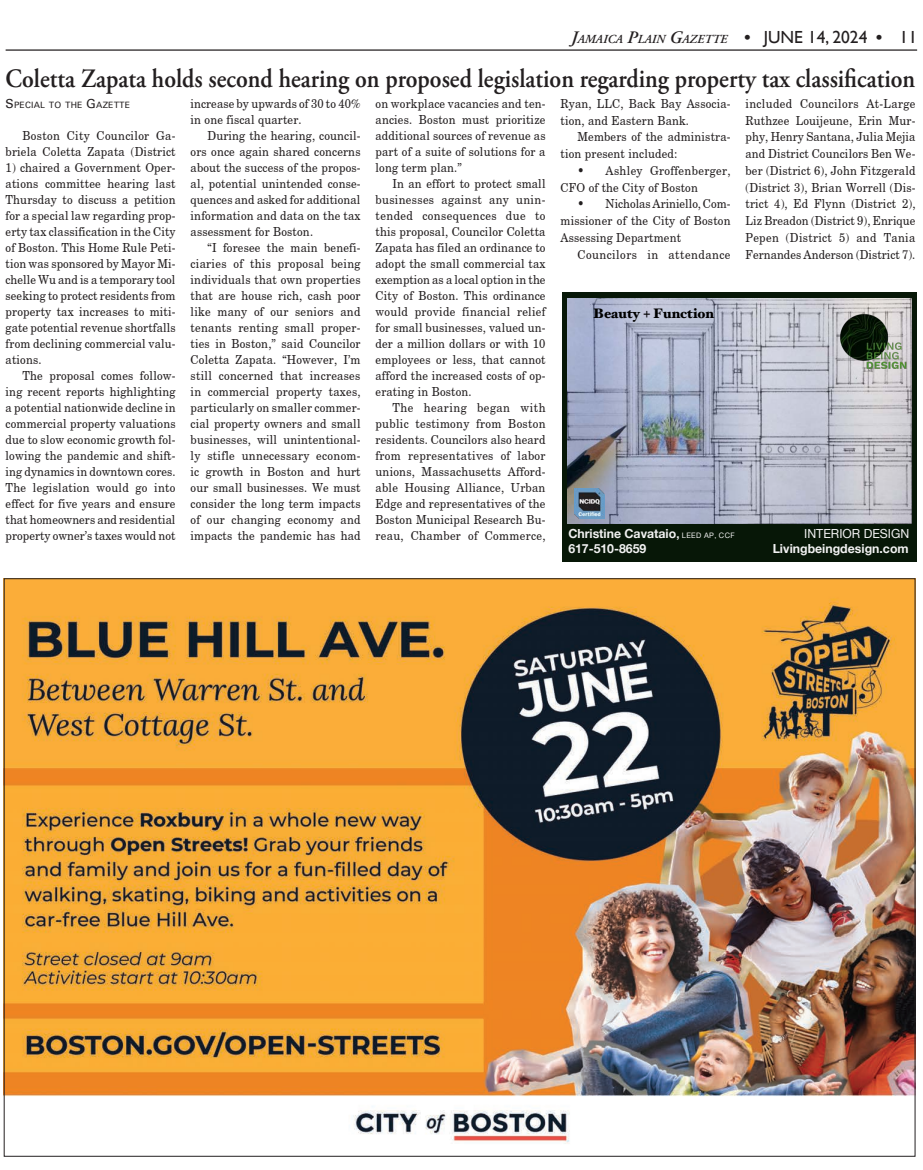
<style>
.page{position:relative;width:923px;height:1170px;background:#fff}
.page>*{position:absolute;margin:0;border:0;box-sizing:border-box;transform-origin:0 0}
._1__Headline{font:600 26.5px "Adobe Garamond Pro";color:#231f20;scale:.9 1}
.t1{font:900 13.75px "Hoefler Text";color:#000}
._1__Body_Text{font:12.5px/16px "New Century Schoolbook";letter-spacing:.015em;color:#231f20;text-align:justify;scale:.9 1}
.t2{font:700 12.5px "Helvetica Neue";color:#f2f2f2}
._1__Body_Text-2{font:12.5px "New Century Schoolbook";letter-spacing:.04em;color:#231f20;scale:.9 1}
.t3{font:12.5px "Helvetica Neue";color:#f2f2f2}
.t4{font:italic 600 12.25px "Adobe Garamond Pro";color:#231f20}
.ByLineLeft{font:8.75px "Univers";letter-spacing:.02em;color:#231f20}
.s1{font-size:17.5px}
.s2{font-family:"Times";font-weight:400;font-style:normal;font-size:17.5px}
.s3{font-family:"Gill Sans";font-weight:400;font-style:normal;font-size:17.5px}
.s4{font-size:12.5px}
.s5{font-weight:400;font-size:17.5px}
.s6{font-size:11.25px}
.s7{font-weight:400;font-size:7.5px}
</style>
<div class="page">
<hr style="left:6px;top:49px;width:911px;height:2px;background:#231f20">
<div style="left:562px;top:292px;width:354px;height:270px;background:#071707"></div>
<img style="left:567px;top:298px;width:344px;height:226px">
<img style="left:574px;top:488px;width:30px;height:30px">
<img style="left:837px;top:298px;width:74px;height:74px">
<img style="left:6px;top:580px;width:907px;height:564px">
<p class="t4" style="left:571px;top:32px;width:347px"><span class="s1">J</span>AMAICA <span class="s1">P</span>LAIN <span class="s1">G</span>AZETTE <span class="s2">•</span> <span class="s3">JUNE 14, 2024</span> <span class="s2">•</span> <span class="s3">11</span></p>
<p class="_1__Headline" style="left:6px;top:63px;width:1012px">Coletta Zapata holds second hearing on proposed legislation regarding property tax classification</p>
<p class="ByLineLeft" style="left:6px;top:99px;width:126px"><span class="s4">S</span>PECIAL TO THE <span class="s4">G</span>AZETTE</p>
<p class="_1__Body_Text" style="left:6px;top:127px;width:190px;text-align:right">Boston City Councilor Ga&shy;briela Coletta Zapata (District</p>
<p class="_1__Body_Text" style="left:6px;top:159px;width:190px">1) chaired a Government Oper&shy;ations committee hearing last Thursday to discuss a petition for a special law regarding prop&shy;erty tax classification in the City of Boston. This Home Rule Peti&shy;tion was sponsored by Mayor Mi&shy;chelle Wu and is a temporary tool seeking to protect residents from property tax increases to miti&shy;gate potential revenue shortfalls from declining commercial valu&shy;ations.</p>
<p class="_1__Body_Text" style="left:6px;top:367px;width:190px;text-indent:17px">The proposal comes follow&shy;ing recent reports highlighting a potential nationwide decline in commercial property valuations due to slow economic growth fol&shy;lowing the pandemic and shift&shy;ing dynamics in downtown cores.<br>The legislation would go into effect for five years and ensure that homeowners and residential property owner’s taxes would not</p>
<p class="_1__Body_Text" style="left:190px;top:95px;width:190px">increase by upwards of 30 to 40% in one fiscal quarter.</p>
<p class="_1__Body_Text" style="left:190px;top:127px;width:190px;text-indent:17px">During the hearing, council&shy;ors once again shared concerns about the success of the propos&shy;al, potential unintended conse&shy;quences and asked for additional information and data on the tax assessment for Boston.</p>
<p class="_1__Body_Text" style="left:190px;top:239px;width:190px;text-indent:17px">“I foresee the main benefi&shy;ciaries of this proposal being individuals that own properties that are house rich, cash poor like many of our seniors and tenants renting small proper&shy;ties in Boston,” said Councilor Coletta Zapata. “However, I’m still concerned that increases in commercial property taxes, particularly on smaller commer&shy;cial property owners and small businesses, will unintentional&shy;ly stifle unnecessary econom&shy;ic growth in Boston and hurt our small businesses. We must consider the long term impacts of our changing economy and impacts the pandemic has had</p>
<p class="_1__Body_Text" style="left:375px;top:95px;width:190px">on workplace vacancies and ten&shy;ancies. Boston must prioritize additional sources of revenue as part of a suite of solutions for a long term plan.”</p>
<p class="_1__Body_Text" style="left:375px;top:175px;width:190px;text-indent:17px">In an effort to protect small businesses against any unin&shy;tended consequences due to this proposal, Councilor Coletta Zapata has filed an ordinance to adopt the small commercial tax exemption as a local option in the City of Boston. This ordinance would provide financial relief for small businesses, valued un&shy;der a million dollars or with 10 employees or less, that cannot afford the increased costs of op&shy;erating in Boston.</p>
<p class="_1__Body_Text" style="left:375px;top:399px;width:190px;text-indent:17px">The hearing began with public testimony from Boston residents. Councilors also heard from representatives of labor unions, Massachusetts Afford&shy;able Housing Alliance, Urban Edge and representatives of the Boston Municipal Research Bu&shy;reau, Chamber of Commerce,</p>
<p class="_1__Body_Text" style="left:560px;top:95px;width:190px;line-height:16.8px">Ryan, LLC, Back Bay Associa&shy;tion, and Eastern Bank.</p>
<p class="_1__Body_Text" style="left:560px;top:128px;width:190px;line-height:16.8px;text-indent:17px">Members of the administra&shy;tion present included:</p>
<p class="_1__Body_Text" style="left:560px;top:162px;width:190px;line-height:16.8px;text-indent:17px">• Ashley Groffenberger,<br>CFO of the City of Boston</p>
<p class="_1__Body_Text" style="left:560px;top:195px;width:190px;line-height:16.8px;text-indent:17px">• Nicholas Ariniello, Com&shy;missioner of the City of Boston Assessing Department</p>
<p class="_1__Body_Text-2" style="left:577px;top:246px;width:172px">Councilors in attendance</p>
<p class="_1__Body_Text" style="left:745px;top:95px;width:190px;line-height:16.8px">included Councilors At-Large Ruthzee Louijeune, Erin Mur&shy;phy, Henry Santana, Julia Mejia and District Councilors Ben We&shy;ber (District 6), John Fitzgerald (District 3), Brian Worrell (Dis&shy;trict 4), Ed Flynn (District 2), Liz Breadon (District 9), Enrique Pepen (District 5) and Tania Fernandes Anderson (District 7).</p>
<p class="t1" style="left:593px;top:305px;width:122px">Beauty <span class="s5">+</span> Function</p>
<p class="t2" style="left:568px;top:524px;width:168px">Christine Cavataio<span class="s6">,</span> <span class="s7">LEED AP, CCF</span></p>
<p class="t3" style="left:804px;top:525px;width:107px">INTERIOR DESIGN</p>
<p class="t2" style="left:568px;top:539px;width:79px">617-510-8659</p>
<p class="t2" style="left:772px;top:539px;width:137px">Livingbeingdesign.com</p>
</div>
